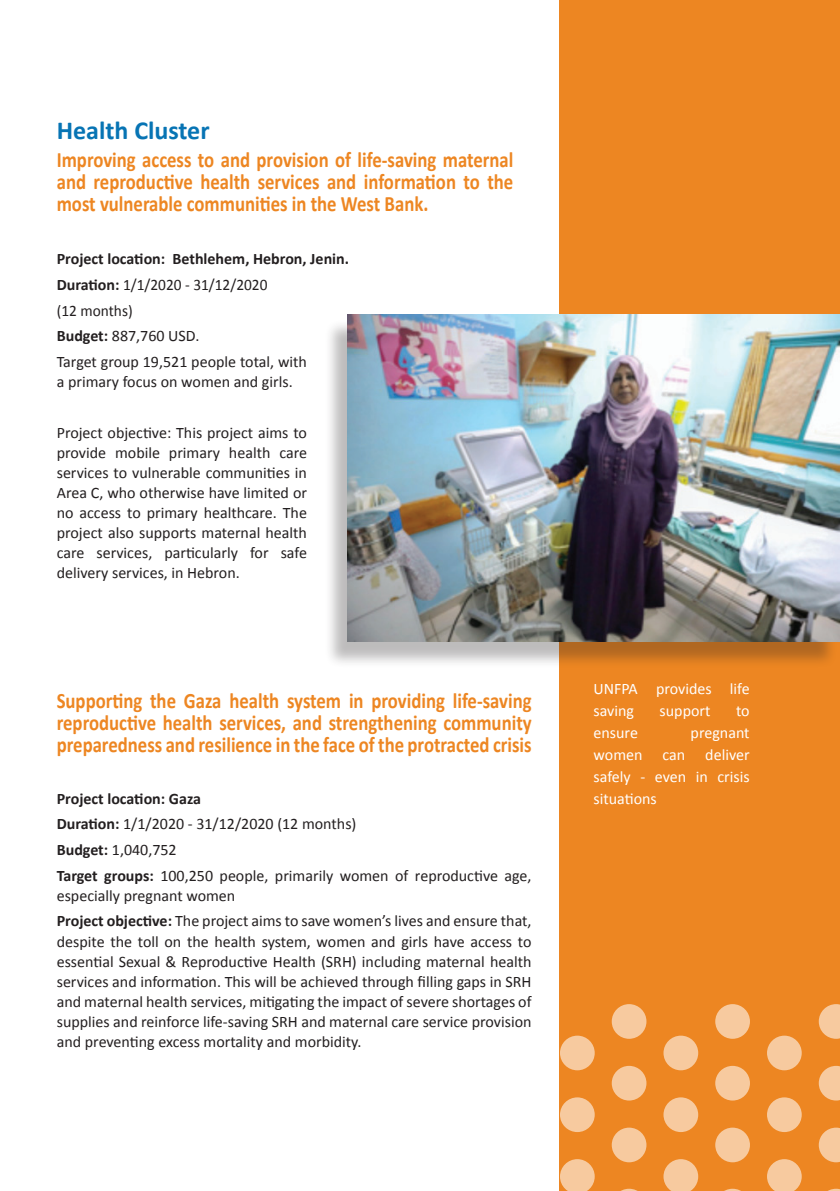
<style>
.page{position:relative;width:840px;height:1191px;background:#fff}
.page>*{position:absolute;margin:0;border:0;box-sizing:border-box;transform-origin:0 0}
.t1{font:700 26px "Calibri";color:#0774b4}
.t2{font:700 22px/22px "Calibri";color:#ed8622;text-align:justify;scale:.85 1}
.t3{font:16px/20px "Calibri";color:#231f20;text-align:justify}
.t4{font:16px/25.6px "Calibri";color:#231f20;scale:.96 1}
.t5{font:16px/22px "Calibri";color:#fff}
.s1{font-weight:700}
</style>
<div class="page">
<div style="left:559px;top:0;width:280px;height:1191px;background:#ed8622"></div>
<svg style="left:818px;top:1065px;width:21px;height:35px"></svg>
<svg style="left:818px;top:1127px;width:21px;height:35px"></svg>
<svg style="left:818px;top:1004px;width:21px;height:34px"></svg>
<svg style="left:828px;top:1188px;width:11px;height:3px"></svg>
<div style="left:611px;top:1065px;width:35px;height:35px;background:#f7ca9f;border-radius:50%"></div>
<div style="left:611px;top:1127px;width:35px;height:35px;background:#f7ca9f;border-radius:50%"></div>
<div style="left:611px;top:1004px;width:35px;height:34px;background:#f7ca9f;border-radius:50%"></div>
<svg style="left:621px;top:1188px;width:17px;height:3px"></svg>
<svg style="left:714px;top:1065px;width:35px;height:35px"></svg>
<svg style="left:714px;top:1127px;width:35px;height:35px"></svg>
<div style="left:714px;top:1004px;width:35px;height:34px;background:#f7ca9f;border-radius:50%"></div>
<svg style="left:724px;top:1188px;width:17px;height:3px"></svg>
<div style="left:766px;top:1097px;width:35px;height:35px;background:#f7ca9f;border-radius:50%"></div>
<svg style="left:767px;top:1159px;width:34px;height:32px"></svg>
<svg style="left:766px;top:1035px;width:35px;height:35px"></svg>
<div style="left:559px;top:1097px;width:35px;height:35px;background:#f7ca9f;border-radius:50%"></div>
<svg style="left:560px;top:1159px;width:34px;height:32px"></svg>
<svg style="left:559px;top:1035px;width:35px;height:35px"></svg>
<div style="left:663px;top:1097px;width:34px;height:35px;background:#f7ca9f;border-radius:50%"></div>
<svg style="left:663px;top:1159px;width:34px;height:32px"></svg>
<div style="left:663px;top:1035px;width:34px;height:35px;background:#f7ca9f;border-radius:50%"></div>
<div style="left:324px;top:318px;width:513px;height:350px;background:#231f20;opacity:.3"></div>
<img style="left:347px;top:314px;width:491px;height:327px">
<h1 class="t1" style="left:57px;top:114px;width:154px">Health Cluster</h1>
<h2 class="t2" style="left:57px;top:147px;width:538px">Improving access to and provision of life-saving maternal and reproductive health services and information to the most vulnerable communities in the West Bank.</h2>
<p class="t4" style="left:57px;top:245px;width:306px"><span class="s1">Project location: Bethlehem, Hebron, Jenin.<br>Duration:</span> 1/1/2020 - 31/12/2020<br>(12 months)<br><span class="s1">Budget:</span> 887,760 USD.<br>Target group 19,521 people total, with</p>
<p class="t3" style="left:57px;top:371px;width:237px">a primary focus on women and girls.</p>
<p class="t3" style="left:57px;top:422px;width:252px">Project objective: This project aims to provide mobile primary health care services to vulnerable communities in Area C, who otherwise have limited or no access to primary healthcare. The project also supports maternal health care services, particularly for safe delivery services, in Hebron.</p>
<h2 class="t2" style="left:57px;top:689px;width:560px">Supporting the Gaza health system in providing life-saving reproductive health services, and strengthening community preparedness and resilience in the face of the protracted crisis</h2>
<p class="t3" style="left:57px;top:785px;width:476px;line-height:25.6px;text-align:left"><span class="s1">Project location: Gaza<br>Duration:</span> 1/1/2020 - 31/12/2020 (12 months)<br><span class="s1">Budget:</span> 1,040,752<br><span class="s1">Target groups:</span> 100,250 people, primarily women of reproductive age,</p>
<p class="t3" style="left:57px;top:882px;width:476px;line-height:25.6px">especially pregnant women<br><span class="s1">Project objective:</span> The project aims to save women’s lives and ensure that,</p>
<p class="t3" style="left:57px;top:930px;width:476px">despite the toll on the health system, women and girls have access to essential Sexual &amp; Reproductive Health (SRH) including maternal health services and information. This will be achieved through filling gaps in SRH and maternal health services, mitigating the impact of severe shortages of supplies and reinforce life-saving SRH and maternal care service provision and preventing excess mortality and morbidity.</p>
<p class="t5" style="left:593px;top:676px;width:157px">UNFPA provides life saving</p>
<p class="t5" style="left:659px;top:698px;width:52px">support</p>
<p class="t5" style="left:735px;top:698px;width:15px">to</p>
<p class="t5" style="left:593px;top:720px;width:46px">ensure</p>
<p class="t5" style="left:690px;top:720px;width:60px">pregnant</p>
<p class="t5" style="left:593px;top:742px;width:50px">women</p>
<p class="t5" style="left:662px;top:742px;width:24px">can</p>
<p class="t5" style="left:593px;top:742px;width:157px;text-align:justify;text-indent:112px">deliver safely - even in crisis situations</p>
</div>
